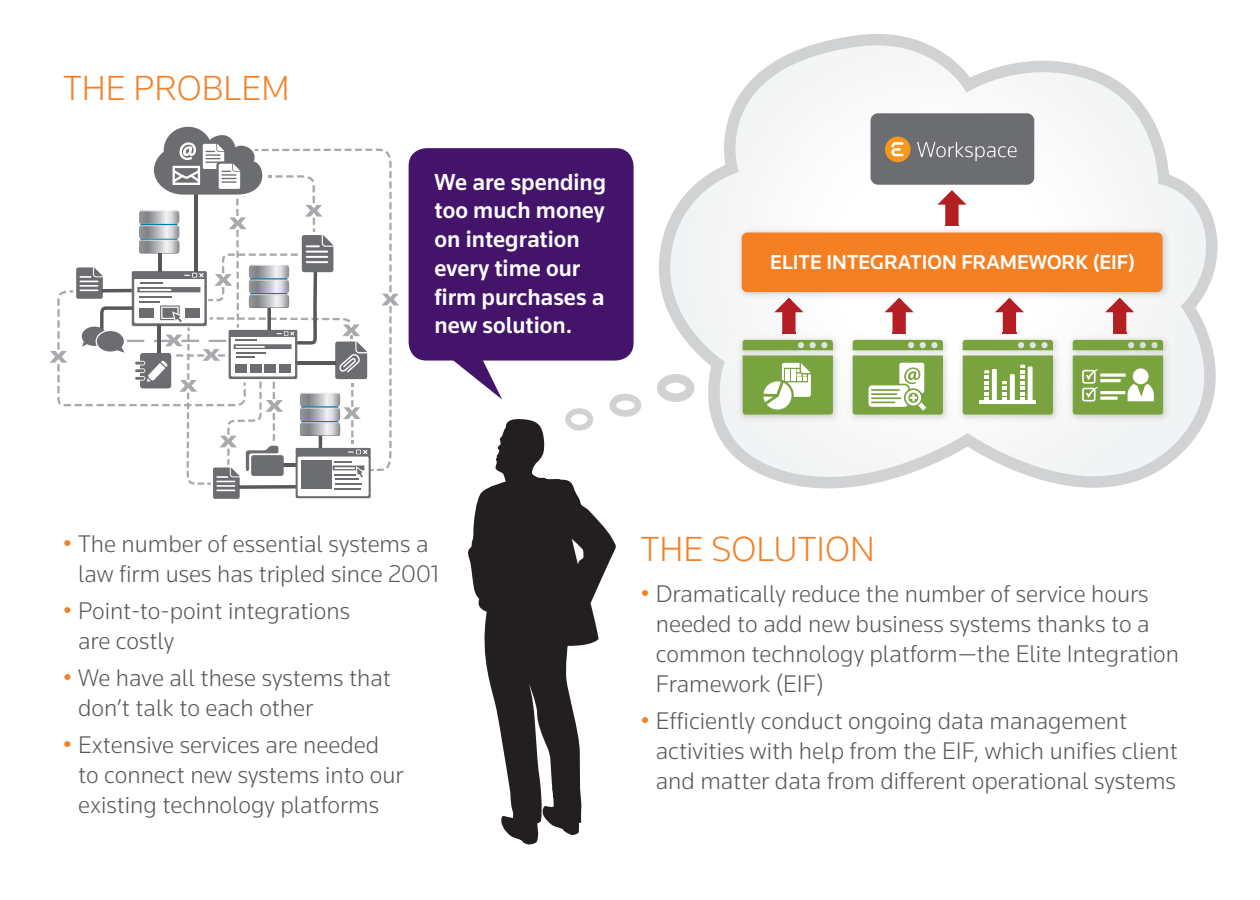
<style>
.page{position:relative;width:1260px;height:900px;background:#fff}
.page>*{position:absolute;margin:0;border:0;box-sizing:border-box;transform-origin:0 0}
.t1{font:300 36.25px "Knowledge";color:#f48026}
.t2{font:300 25px/30px "Knowledge";color:#57585a}
.t3{font:500 24px/28.8px "Knowledge";color:#fff}
.t4{font:500 20.75px "Knowledge";color:#fff}
.s1{color:#f48026}
</style>
<div class="page">
<svg style="left:468px;top:418px;width:148px;height:427px;fill:#231f20"></svg>
<div style="left:496px;top:484px;width:21px;height:105px;background:#231f20"></div>
<svg style="left:454px;top:361px;width:48px;height:39px"></svg>
<div style="left:409px;top:148px;width:225px;height:213px;background:#44146b;border-radius:18px"></div>
<svg style="left:657px;top:382px;width:2px;height:12px"></svg>
<svg style="left:609px;top:394px;width:32px;height:23px"></svg>
<svg style="left:565px;top:408px;width:28px;height:23px"></svg>
<svg style="left:49px;top:127px;width:350px;height:372px"></svg>
<svg style="left:659px;top:34px;width:558px;height:454px"></svg>
<img style="left:955px;top:333px;width:107px;height:91px">
<svg style="left:963px;top:340px;width:90px;height:10px"></svg>
<svg style="left:963px;top:356px;width:90px;height:59px"></svg>
<img style="left:735px;top:333px;width:107px;height:91px">
<svg style="left:743px;top:340px;width:90px;height:10px"></svg>
<svg style="left:743px;top:356px;width:90px;height:59px"></svg>
<img style="left:1065px;top:333px;width:107px;height:91px">
<svg style="left:1073px;top:340px;width:90px;height:10px"></svg>
<svg style="left:1073px;top:356px;width:90px;height:59px;background:#93b565"></svg>
<img style="left:845px;top:333px;width:107px;height:91px">
<svg style="left:853px;top:340px;width:90px;height:10px"></svg>
<svg style="left:853px;top:356px;width:90px;height:59px"></svg>
<img style="left:734px;top:225px;width:438px;height:76px">
<svg style="left:774px;top:298px;width:29px;height:36px"></svg>
<svg style="left:885px;top:298px;width:29px;height:36px"></svg>
<svg style="left:937px;top:190px;width:30px;height:36px"></svg>
<svg style="left:995px;top:298px;width:29px;height:36px"></svg>
<svg style="left:1105px;top:298px;width:29px;height:36px"></svg>
<div style="left:742px;top:233px;width:421px;height:59px;background:#f58024;border-radius:5px"></div>
<div style="left:871px;top:113px;width:163px;height:72px;background:#6c6d70;border-radius:7px"></div>
<svg style="left:885px;top:137px;width:26px;height:25px"></svg>
<svg style="left:917px;top:142px;width:100px;height:19px"></svg>
<h1 class="t1" style="left:63px;top:66px;width:228px">THE PROBLEM</h1>
<p class="t3" style="left:435px;top:167px;width:173px">We are spending too much money on integration every time our firm purchases a new solution.</p>
<p class="t4" style="left:770px;top:250px;width:366px">ELITE INTEGRATION FRAMEWORK (EIF)</p>
<p class="t2" style="left:78px;top:528px;width:362px;text-indent:-15px"><span class="s1">•</span> The number of essential systems a law firm uses has tripled since 2001</p>
<p class="t2" style="left:78px;top:595px;width:274px;text-indent:-15px"><span class="s1">•</span> Point-to-point integrations are costly</p>
<p class="t2" style="left:78px;top:662px;width:315px;text-indent:-15px"><span class="s1">•</span> We have all these systems that don’t talk to each other</p>
<p class="t2" style="left:78px;top:730px;width:327px;text-indent:-15px"><span class="s1">•</span> Extensive services are needed to connect new systems into our existing technology platforms</p>
<h1 class="t1" style="left:641px;top:526px;width:236px">THE SOLUTION</h1>
<p class="t2" style="left:656px;top:578px;width:525px;text-indent:-15px"><span class="s1">•</span> Dramatically reduce the number of service hours needed to add new business systems thanks to a common technology platform—the Elite Integration Framework (EIF)</p>
<p class="t2" style="left:656px;top:706px;width:524px;text-indent:-15px"><span class="s1">•</span> Efficiently conduct ongoing data management activities with help from the EIF, which unifies client and matter data from different operational systems</p>
</div>
